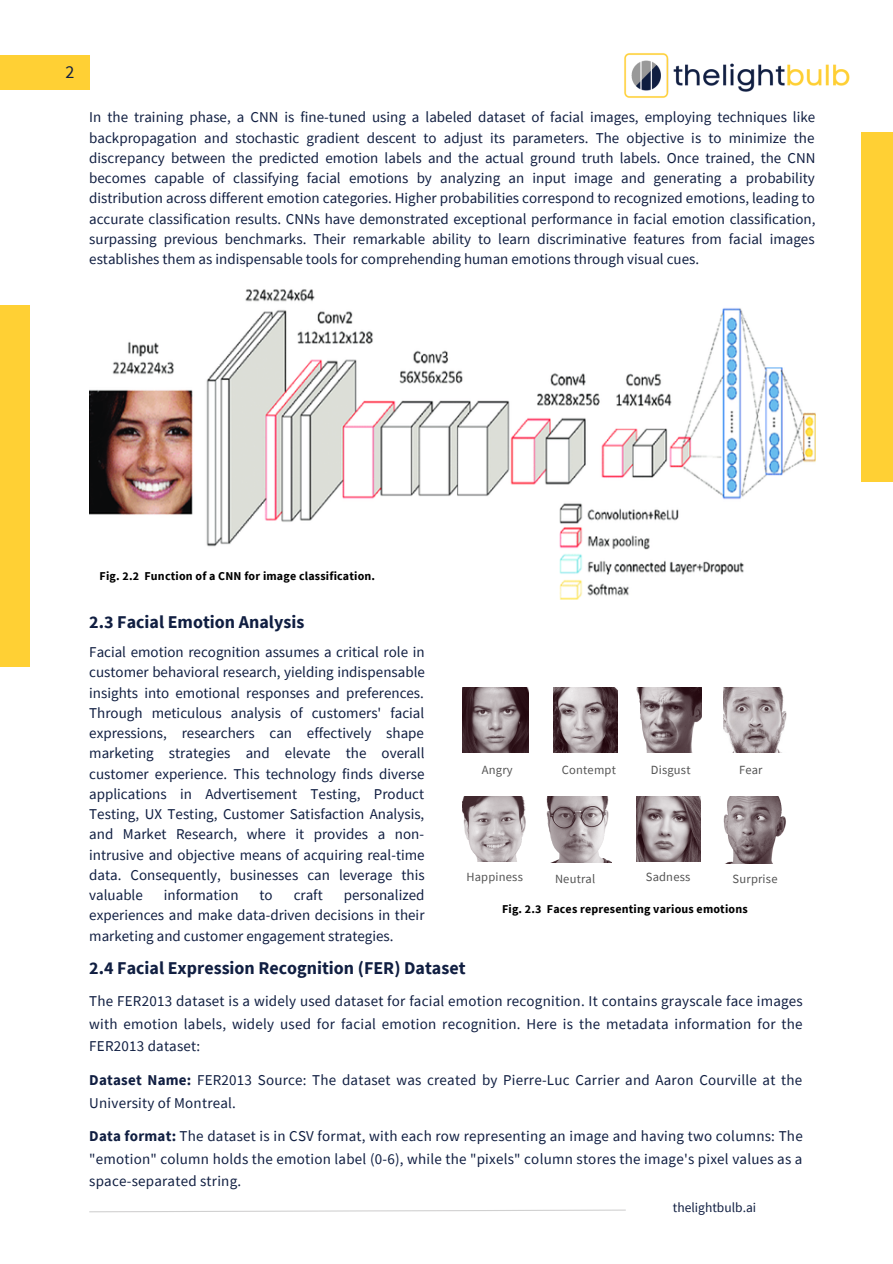
<style>
.page{position:relative;width:893px;height:1264px;background:#fff}
.page>*{position:absolute;margin:0;border:0;box-sizing:border-box;transform-origin:0 0}
.t1{font:700 18px "Source Sans Pro";color:#101e41}
.t2{font:18px "Source Sans Pro";color:#101e41}
.t3{font:15px/20.2px "Source Sans Pro";letter-spacing:.015em;color:#101e41;text-align:justify}
.t4{font:13.5px "Source Sans Pro";color:#101e41}
.t5{font:12.45px "Source Sans Pro";letter-spacing:.015em;color:#545454}
.t6{font:700 12px "Source Sans Pro";letter-spacing:.015em;color:#000}
.s1{font-weight:700}
</style>
<div class="page">
<div style="left:0;top:55px;width:89px;height:34px;background:#ffd034"></div>
<div style="left:860px;top:133px;width:32px;height:349px;background:#ffd034"></div>
<div style="left:0;top:305px;width:30px;height:361px;background:#ffd034"></div>
<svg style="left:89px;top:1209px;width:537px;height:3px"></svg>
<img style="left:89px;top:289px;width:726px;height:310px">
<img style="left:462px;top:687px;width:67px;height:66px">
<img style="left:553px;top:687px;width:64px;height:66px">
<img style="left:636px;top:687px;width:65px;height:65px">
<img style="left:723px;top:687px;width:63px;height:66px">
<img style="left:462px;top:796px;width:64px;height:66px">
<img style="left:546px;top:796px;width:65px;height:66px">
<img style="left:636px;top:796px;width:64px;height:66px">
<img style="left:723px;top:796px;width:63px;height:67px">
<img style="left:624px;top:53px;width:226px;height:45px">
<p class="t2" style="left:66px;top:60px;width:10px">2</p>
<p class="t3" style="left:89px;top:107px;width:727px">In the training phase, a CNN is fine-tuned using a labeled dataset of facial images, employing techniques like backpropagation and stochastic gradient descent to adjust its parameters. The objective is to minimize the discrepancy between the predicted emotion labels and the actual ground truth labels. Once trained, the CNN becomes capable of classifying facial emotions by analyzing an input image and generating a probability distribution across different emotion categories. Higher probabilities correspond to recognized emotions, leading to accurate classification results. CNNs have demonstrated exceptional performance in facial emotion classification, surpassing previous benchmarks. Their remarkable ability to learn discriminative features from facial images establishes them as indispensable tools for comprehending human emotions through visual cues.</p>
<p class="t6" style="left:100px;top:568px;width:277px">Fig. 2.2 Function of a CNN for image classification.</p>
<p class="t1" style="left:89px;top:610px;width:216px">2.3 Facial Emotion Analysis</p>
<p class="t3" style="left:89px;top:641px;width:337px">Facial emotion recognition assumes a critical role in customer behavioral research, yielding indispensable insights into emotional responses and preferences.<br>Through meticulous analysis of customers' facial expressions, researchers can effectively shape marketing strategies and elevate the overall customer experience. This technology finds diverse applications in Advertisement Testing, Product Testing, UX Testing, Customer Satisfaction Analysis, and Market Research, where it provides a non&shy;intrusive and objective means of acquiring real-time data. Consequently, businesses can leverage this valuable</p>
<p class="t3" style="left:164px;top:884px;width:76px">information</p>
<p class="t3" style="left:259px;top:884px;width:15px">to</p>
<p class="t3" style="left:294px;top:884px;width:31px">craft</p>
<p class="t3" style="left:89px;top:884px;width:337px;text-indent:254px">personalized experiences and make data-driven decisions in their marketing and customer engagement strategies.</p>
<p class="t5" style="left:482px;top:761px;width:32px">Angry</p>
<p class="t5" style="left:562px;top:761px;width:56px">Contempt</p>
<p class="t5" style="left:651px;top:761px;width:41px">Disgust</p>
<p class="t5" style="left:739px;top:761px;width:25px">Fear</p>
<p class="t5" style="left:466px;top:869px;width:58px">Happiness</p>
<p class="t5" style="left:555px;top:870px;width:42px">Neutral</p>
<p class="t5" style="left:645px;top:869px;width:46px">Sadness</p>
<p class="t5" style="left:732px;top:870px;width:46px">Surprise</p>
<p class="t6" style="left:502px;top:901px;width:247px">Fig. 2.3 Faces representing various emotions</p>
<p class="t1" style="left:89px;top:956px;width:378px">2.4 Facial Expression Recognition (FER) Dataset</p>
<p class="t3" style="left:89px;top:989px;width:715px;line-height:22.5px">The FER2013 dataset is a widely used dataset for facial emotion recognition. It contains grayscale face images with emotion labels, widely used for facial emotion recognition. Here is the metadata information for the FER2013 dataset:</p>
<p class="t3" style="left:89px;top:1068px;width:714px;line-height:22.5px"><span class="s1">Dataset Name:</span> FER2013 Source: The dataset was created by Pierre-Luc Carrier and Aaron Courville at the<br>University of Montreal.</p>
<p class="t3" style="left:89px;top:1124px;width:715px;line-height:22.5px"><span class="s1">Data format:</span> The dataset is in CSV format, with each row representing an image and having two columns: The "emotion" column holds the emotion label (0-6), while the "pixels" column stores the image's pixel values as a space-separated string.</p>
<p class="t4" style="left:673px;top:1198px;width:85px">thelightbulb.ai</p>
</div>
